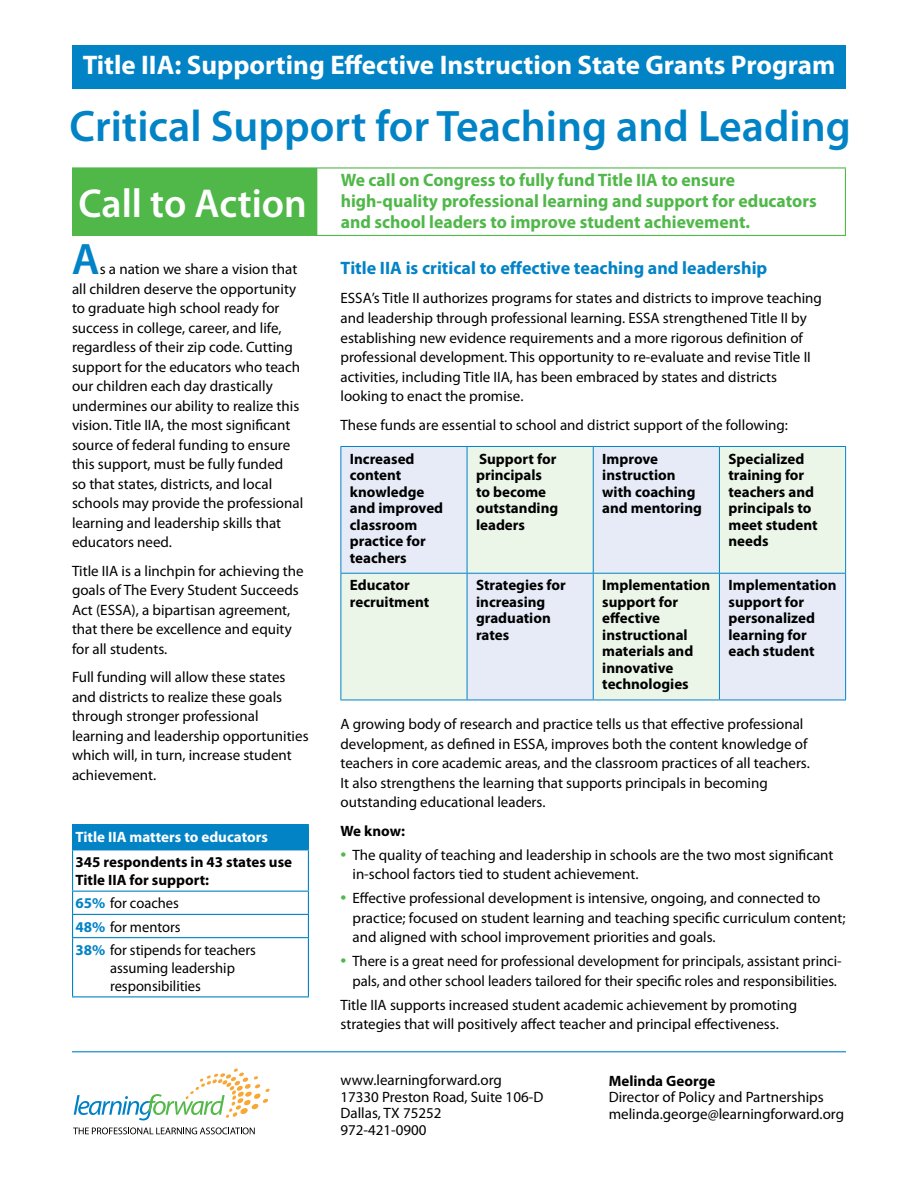
<style>
.page{position:relative;width:918px;height:1188px;background:#fff}
.page>*{position:absolute;margin:0;border:0;box-sizing:border-box;transform-origin:0 0}
.t1{font:600 44.25px "Myriad Pro";color:#0283c6}
.t2{font:600 40.5px "Myriad Pro";color:#fff}
.t3{font:700 27px "Myriad Pro";color:#fff}
.t4{font:700 18px/21px "Myriad Pro";color:#50b849}
.t5{font:700 18px "Myriad Pro";color:#0283c6}
.t6{font:15px/19.5px "Myriad Pro";color:#000}
.t7{font:700 15px/16.5px "Myriad Pro";color:#000}
.t8{font:700 15px "Myriad Pro";color:#fff}
.s1{font-weight:700;color:#0283c6}
.s2{font-size:21px;color:#50b849}
</style>
<div class="page">
<div style="left:72px;top:45px;width:774px;height:43px;background:#0283c6"></div>
<svg style="left:74px;top:1069px;width:196px;height:51px"></svg>
<svg style="left:73px;top:1127px;width:182px;height:7px"></svg>
<div style="left:73px;top:825px;width:235px;height:25px;background:#0283c6"></div>
<hr style="left:72px;top:824px;width:237px;height:1px;background:#0283c6">
<svg style="left:72px;top:825px;width:1px;height:24px"></svg>
<svg style="left:308px;top:825px;width:1px;height:24px"></svg>
<hr style="left:72px;top:849px;width:237px;height:1px;background:#0283c6">
<hr style="left:72px;top:850px;width:1px;height:41px;background:#0283c6">
<hr style="left:308px;top:850px;width:1px;height:41px;background:#0283c6">
<hr style="left:72px;top:891px;width:237px;height:1px;background:#0283c6">
<hr style="left:72px;top:914px;width:237px;height:1px;background:#0283c6">
<svg style="left:72px;top:892px;width:1px;height:45px"></svg>
<svg style="left:308px;top:892px;width:1px;height:45px"></svg>
<hr style="left:72px;top:937px;width:237px;height:1px;background:#0283c6">
<hr style="left:72px;top:938px;width:1px;height:58px;background:#0283c6">
<hr style="left:308px;top:938px;width:1px;height:58px;background:#0283c6">
<hr style="left:72px;top:996px;width:237px;height:1px;background:#0283c6">
<div style="left:73px;top:168px;width:244px;height:67px;background:#50b849"></div>
<hr style="left:72px;top:167px;width:245px;height:2px;background:#50b849">
<hr style="left:72px;top:169px;width:1px;height:66px;background:#50b849">
<hr style="left:317px;top:167px;width:529px;height:2px;background:#50b849">
<hr style="left:845px;top:169px;width:1px;height:66px;background:#50b849">
<hr style="left:72px;top:235px;width:245px;height:1px;background:#50b849">
<hr style="left:317px;top:235px;width:529px;height:1px;background:#50b849">
<hr style="left:72px;top:1051px;width:774px;height:1px;background:#0283c6">
<svg style="left:341px;top:447px;width:504px;height:253px;background:#e7efef"></svg>
<hr style="left:340px;top:446px;width:127px;height:1px;background:#0283c6">
<hr style="left:340px;top:447px;width:1px;height:126px;background:#0283c6">
<hr style="left:467px;top:446px;width:126px;height:1px;background:#0283c6">
<hr style="left:467px;top:447px;width:1px;height:126px;background:#0283c6">
<hr style="left:593px;top:446px;width:126px;height:1px;background:#0283c6">
<hr style="left:593px;top:447px;width:1px;height:126px;background:#0283c6">
<hr style="left:719px;top:446px;width:127px;height:1px;background:#0283c6">
<hr style="left:719px;top:447px;width:1px;height:126px;background:#0283c6">
<hr style="left:845px;top:447px;width:1px;height:126px;background:#0283c6">
<hr style="left:340px;top:573px;width:127px;height:1px;background:#0283c6">
<hr style="left:340px;top:574px;width:1px;height:126px;background:#0283c6">
<hr style="left:467px;top:573px;width:126px;height:1px;background:#0283c6">
<hr style="left:467px;top:574px;width:1px;height:126px;background:#0283c6">
<hr style="left:593px;top:573px;width:126px;height:1px;background:#0283c6">
<hr style="left:593px;top:574px;width:1px;height:126px;background:#0283c6">
<hr style="left:719px;top:573px;width:127px;height:1px;background:#0283c6">
<hr style="left:719px;top:574px;width:1px;height:126px;background:#0283c6">
<hr style="left:845px;top:574px;width:1px;height:126px;background:#0283c6">
<hr style="left:340px;top:700px;width:127px;height:1px;background:#0283c6">
<hr style="left:467px;top:700px;width:126px;height:1px;background:#0283c6">
<hr style="left:593px;top:700px;width:126px;height:1px;background:#0283c6">
<hr style="left:719px;top:700px;width:127px;height:1px;background:#0283c6">
<h3 class="t3" style="left:83px;top:48px;width:754px">Title IIA: Supporting Effective Instruction State Grants Program</h3>
<h1 class="t1" style="left:70px;top:98px;width:783px">Critical Support for Teaching and Leading</h1>
<h2 class="t2" style="left:79px;top:178px;width:230px">Call to Action</h2>
<h1 class="t1" style="left:72px;top:231px;width:29px">A</h1>
<p class="t6" style="left:72px;top:259px;width:233px;text-indent:28px">s a nation we share a vision that all children deserve the opportunity to graduate high school ready for success in college, career, and life, regardless of their zip code. Cutting support for the educators who teach our children each day drastically undermines our ability to realize this vision. Title IIA, the most significant source of federal funding to ensure this support, must be fully funded<br>so that states, districts, and local schools may provide the professional learning and leadership skills that educators need.</p>
<p class="t6" style="left:72px;top:561px;width:233px">Title IIA is a linchpin for achieving the goals of The Every Student Succeeds Act (ESSA), a bipartisan agreement, that there be excellence and equity for all students.</p>
<p class="t6" style="left:72px;top:667px;width:238px">Full funding will allow these states and districts to realize these goals through stronger professional learning and leadership opportunities which will, in turn, increase student achievement.</p>
<p class="t8" style="left:76px;top:827px;width:194px">Title IIA matters to educators</p>
<p class="t7" style="left:76px;top:853px;width:218px;line-height:18px">345 respondents in 43 states use<br>Title IIA for support:</p>
<p class="t6" style="left:76px;top:892px;width:182px;line-height:23.2px"><span class="s1">65%</span> for coaches<br><span class="s1">48%</span> for mentors<br><span class="s1">38%</span> for stipends for teachers</p>
<p class="t6" style="left:110px;top:959px;width:126px;line-height:18px">assuming leadership responsibilities</p>
<p class="t4" style="left:341px;top:169px;width:477px">We call on Congress to fully fund Title IIA to ensure high-quality professional learning and support for educators and school leaders to improve student achievement.</p>
<p class="t5" style="left:340px;top:256px;width:428px">Title IIA is critical to effective teaching and leadership</p>
<p class="t6" style="left:340px;top:288px;width:483px">ESSA’s Title II authorizes programs for states and districts to improve teaching and leadership through professional learning. ESSA strengthened Title II by establishing new evidence requirements and a more rigorous definition of professional development. This opportunity to re-evaluate and revise Title II activities, including Title IIA, has been embraced by states and districts looking to enact the promise.</p>
<p class="t6" style="left:340px;top:415px;width:449px">These funds are essential to school and district support of the following:</p>
<p class="t7" style="left:350px;top:450px;width:95px">Increased content knowledge and improved classroom practice for teachers</p>
<p class="t7" style="left:476px;top:450px;width:84px">Support for principals to become outstanding leaders</p>
<p class="t7" style="left:602px;top:450px;width:101px">Improve instruction with coaching and mentoring</p>
<p class="t7" style="left:728px;top:450px;width:91px">Specialized training for teachers and principals to meet student needs</p>
<p class="t7" style="left:350px;top:577px;width:81px">Educator recruitment</p>
<p class="t7" style="left:476px;top:577px;width:91px">Strategies for increasing graduation rates</p>
<p class="t7" style="left:602px;top:577px;width:110px">Implementation support for effective instructional materials and innovative technologies</p>
<p class="t7" style="left:728px;top:577px;width:110px">Implementation support for personalized learning for each student</p>
<p class="t6" style="left:341px;top:714px;width:471px">A growing body of research and practice tells us that effective professional development, as defined in ESSA, improves both the content knowledge of teachers in core academic areas, and the classroom practices of all teachers.<br>It also strengthens the learning that supports principals in becoming outstanding educational leaders.</p>
<p class="t7" style="left:341px;top:822px;width:66px">We know:</p>
<p class="t6" style="left:352px;top:845px;width:483px;text-indent:-12px"><span class="s2">•</span> The quality of teaching and leadership in schools are the two most significant in-school factors tied to student achievement.</p>
<p class="t6" style="left:352px;top:888px;width:495px;text-indent:-12px"><span class="s2">•</span> Effective professional development is intensive, ongoing, and connected to practice; focused on student learning and teaching specific curriculum content; and aligned with school improvement priorities and goals.</p>
<p class="t6" style="left:340px;top:951px;width:503px;text-align:center"><span class="s2">•</span> There is a great need for professional development for principals, assistant princi&shy;pals, and other school leaders tailored for their specific roles and responsibilities.</p>
<p class="t6" style="left:340px;top:995px;width:458px">Title IIA supports increased student academic achievement by promoting strategies that will positively affect teacher and principal effectiveness.</p>
<p class="t6" style="left:340px;top:1072px;width:204px;line-height:16.5px">www.learningforward.org<br>17330 Preston Road, Suite 106-D<br>Dallas, TX 75252<br>972-421-0900</p>
<p class="t7" style="left:609px;top:1072px;width:108px">Melinda George</p>
<p class="t6" style="left:609px;top:1089px;width:237px;line-height:16.5px">Director of Policy and Partnerships melinda.george@learningforward.org</p>
</div>
